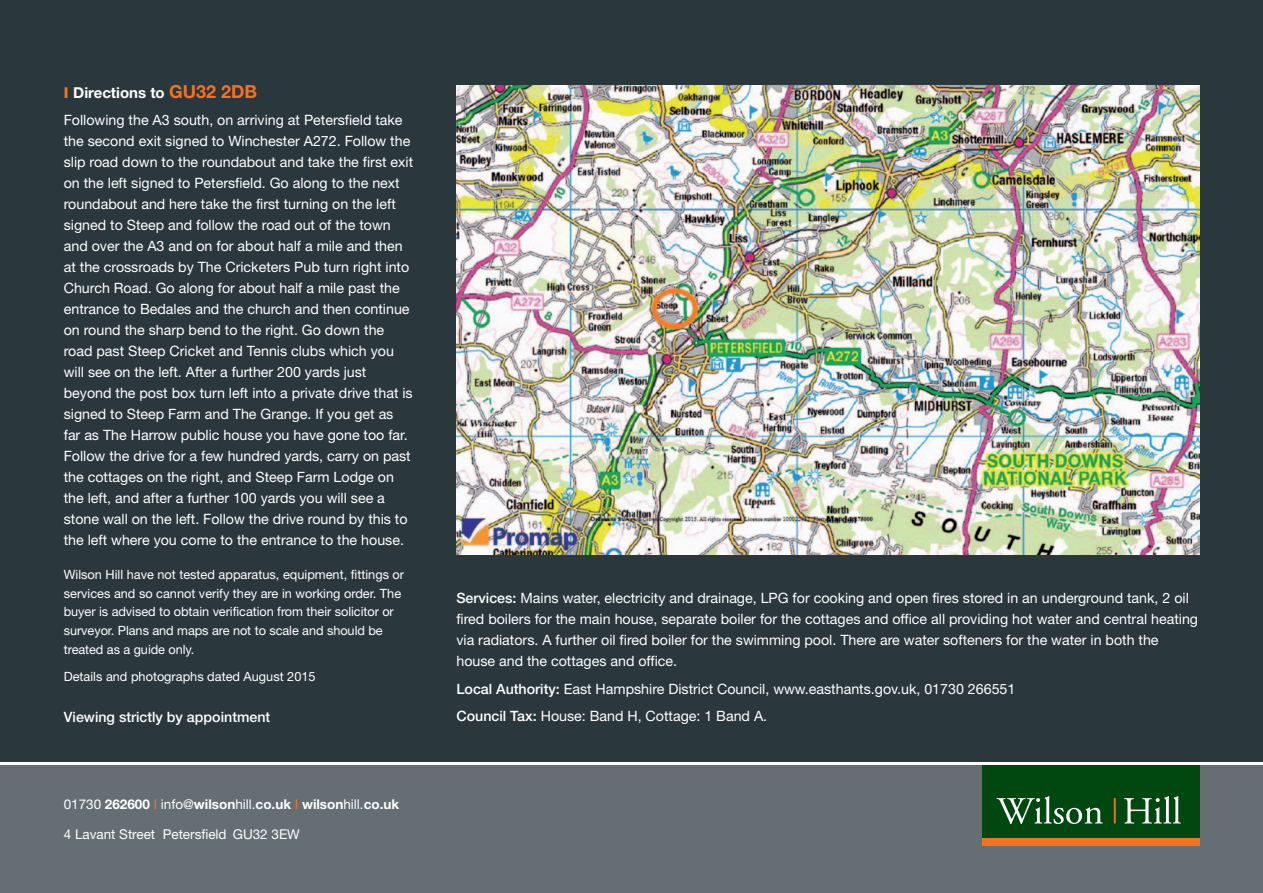
<style>
.page{position:relative;width:1263px;height:893px;background:#fff}
.page>*{position:absolute;margin:0;border:0;box-sizing:border-box;transform-origin:0 0}
.t1{font:700 15px "Helvetica Neue";color:#fff}
.t2{font:14.25px/21px "Helvetica Neue";color:#fff}
.t3{font:500 14.25px "Helvetica Neue";color:#fff}
.t4{font:700 13.5px "Helvetica Neue";color:#fff}
.t5{font:13.5px "Helvetica Neue";color:#fff}
.t6{font:12.75px/18.8px "Helvetica Neue";color:#fff}
.s1{font-weight:800;color:#f47321}
.s2{font-size:18px;color:#f47321}
.s3{font-weight:400}
.s4{font-weight:400;color:#f47321}
.s5{font-weight:500}
</style>
<div class="page">
<div style="left:0;top:0;width:1263px;height:761px;background:#2a373d"></div>
<img style="left:456px;top:85px;width:743px;height:469px">
<div style="left:0;top:765px;width:1263px;height:128px;background:#646e73"></div>
<div style="left:982px;top:835px;width:218px;height:10px;background:#f47321"></div>
<div style="left:982px;top:765px;width:218px;height:73px;background:#004710"></div>
<svg style="left:996px;top:796px;width:107px;height:28px"></svg>
<svg style="left:1124px;top:796px;width:57px;height:27px"></svg>
<hr style="left:1114px;top:798px;width:2px;height:25px;background:#f47321">
<p class="t1" style="left:64px;top:87px;width:195px"><span class="s1">I</span> Directions to <span class="s2">GU32 2DB</span></p>
<p class="t2" style="left:64px;top:111px;width:351px">Following the A3 south, on arriving at Petersfield take the second exit signed to Winchester A272. Follow the slip road down to the roundabout and take the first exit on the left signed to Petersfield. Go along to the next roundabout and here take the first turning on the left signed to Steep and follow the road out of the town and over the A3 and on for about half a mile and then at the crossroads by The Cricketers Pub turn right into Church Road. Go along for about half a mile past the entrance to Bedales and the church and then continue on round the sharp bend to the right. Go down the road past Steep Cricket and Tennis clubs which you will see on the left. After a further 200 yards just beyond the post box turn left into a private drive that is signed to Steep Farm and The Grange. If you get as far as The Harrow public house you have gone too far.<br>Follow the drive for a few hundred yards, carry on past the cottages on the right, and Steep Farm Lodge on the left, and after a further 100 yards you will see a stone wall on the left. Follow the drive round by this to the left where you come to the entrance to the house.</p>
<p class="t6" style="left:64px;top:566px;width:342px">Wilson Hill have not tested apparatus, equipment, fittings or services and so cannot verify they are in working order. The buyer is advised to obtain verification from their solicitor or surveyor. Plans and maps are not to scale and should be treated as a guide only.</p>
<p class="t6" style="left:64px;top:668px;width:253px">Details and photographs dated August 2015</p>
<p class="t3" style="left:64px;top:712px;width:208px">Viewing strictly by appointment</p>
<p class="t4" style="left:64px;top:799px;width:337px"><span class="s3">01730</span> 262600 <span class="s4">I</span> <span class="s3">info@</span>wilson<span class="s3">hill.</span>co.uk <span class="s4">I</span> wilson<span class="s3">hill.</span>co.uk</p>
<p class="t5" style="left:64px;top:829px;width:237px">4 Lavant Street Petersfield GU32 3EW</p>
<p class="t2" style="left:456px;top:589px;width:743px"><span class="s5">Services:</span> Mains water, electricity and drainage, LPG for cooking and open fires stored in an underground tank, 2 oil fired boilers for the main house, separate boiler for the cottages and office all providing hot water and central heating via radiators. A further oil fired boiler for the swimming pool. There are water softeners for the water in both the house and the cottages and office.</p>
<p class="t2" style="left:456px;top:676px;width:560px;line-height:27.5px"><span class="s5">Local Authority:</span> East Hampshire District Council, www.easthants.gov.uk, 01730 266551<br><span class="s5">Council Tax:</span> House: Band H, Cottage: 1 Band A.</p>
</div>
